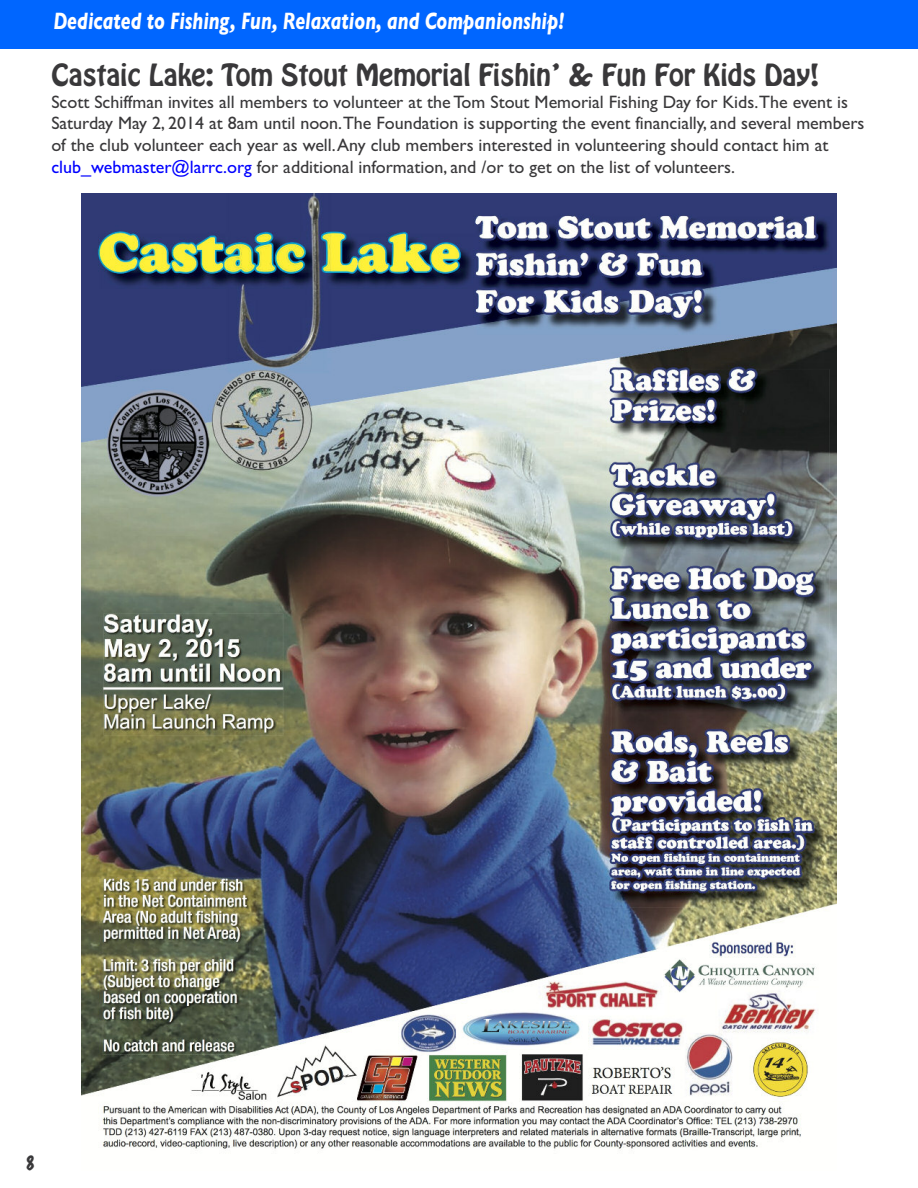
<style>
.page{position:relative;width:918px;height:1188px;background:#fff}
.page>*{position:absolute;margin:0;border:0;box-sizing:border-box;transform-origin:0 0}
.t1{font:27px "Hobo Std";color:#39383a}
.t2{font:italic 700 24px "Gill Sans";color:#fff;scale:.75 1}
.t3{font:18px/21.6px "Gill Sans";color:#39383a}
.t4{font:100 18px "Marker Felt";color:#39383a}
.s1{color:#00f}
</style>
<div class="page">
<img style="left:81px;top:193px;width:756px;height:958px">
<div style="left:0;top:0;width:918px;height:49px;background:#06f"></div>
<h2 class="t2" style="left:53px;top:7px;width:683px">Dedicated to Fishing, Fun, Relaxation, and Companionship!</h2>
<h1 class="t1" style="left:51px;top:64px;width:769px">Castaic Lake: Tom Stout Memorial Fishin’ &amp; Fun For Kids Day!</h1>
<p class="t3" style="left:51px;top:91px;width:815px">Scott Schiffman invites all members to volunteer at the Tom Stout Memorial Fishing Day for Kids.The event is Saturday May 2, 2014 at 8am until noon.The Foundation is supporting the event financially, and several members of the club volunteer each year as well.Any club members interested in volunteering should contact him at <span class="s1">club_webmaster@larrc.org</span> for additional information, and /or to get on the list of volunteers.</p>
<p class="t4" style="left:26px;top:1149px;width:12px">8</p>
</div>
